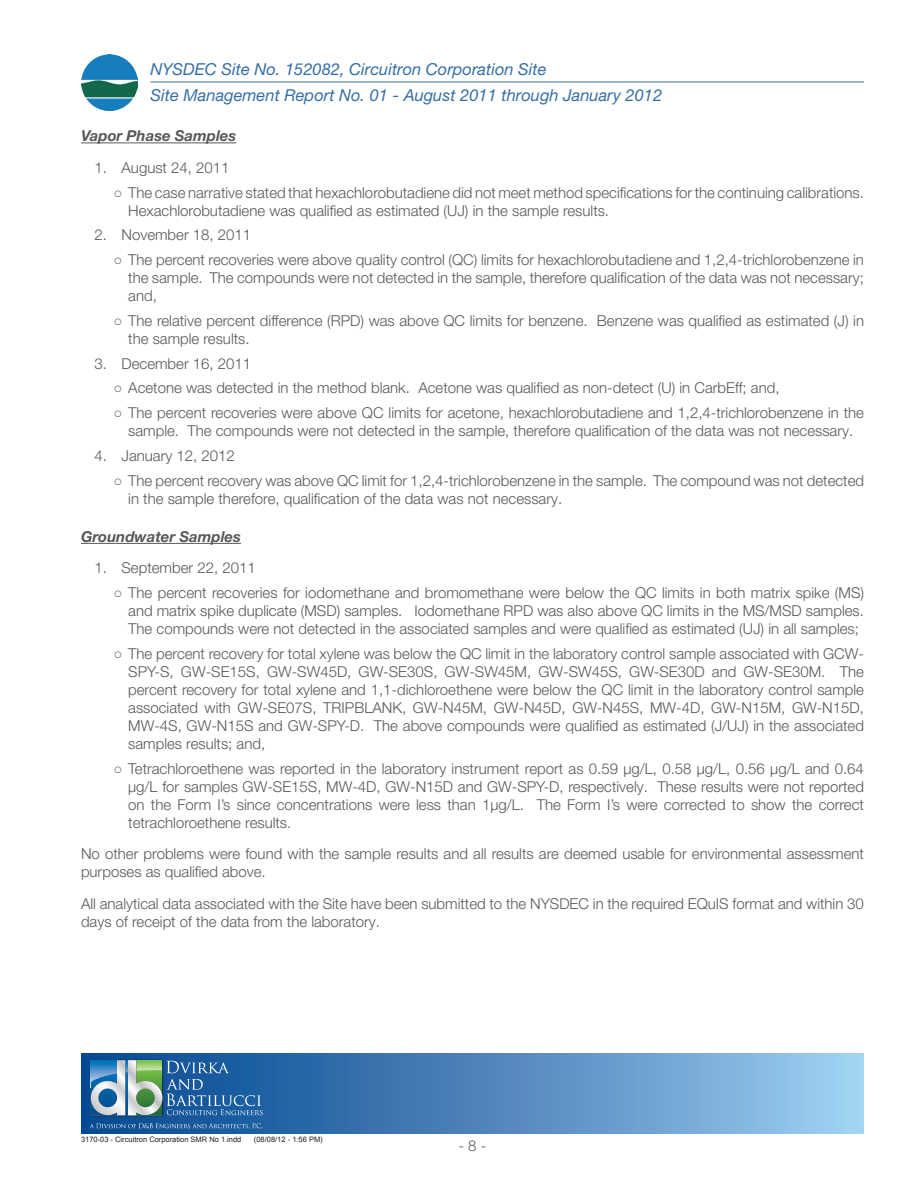
<style>
.page{position:relative;width:918px;height:1188px;background:#fff}
.page>*{position:absolute;margin:0;border:0;box-sizing:border-box;transform-origin:0 0}
.t1{font:italic 16.5px/26.5px "Helvetica Neue LT Pro";color:#014a91}
.Bullets_Open_Cirlce{font:300 15px/18px "Helvetica Neue LT Pro";color:#57585a;text-align:justify}
.Body_Text{font:300 15px/18px "Helvetica Neue LT Pro";color:#57585a}
.Bullets_Numbered{font:300 15px "Helvetica Neue LT Pro";color:#57585a}
.Heading_2{font:italic 700 15px "Helvetica Neue LT Pro";color:#57585a}
.t2{font:7.5px "Arial";color:#231f20}
.s1{font-family:"Arial Narrow";font-weight:400}
</style>
<div class="page">
<hr style="left:151px;top:82px;width:713px;height:1px;background:#014a91">
<img style="left:81px;top:54px;width:56px;height:56px">
<div style="left:81px;top:1053px;width:783px;height:81px;background:linear-gradient(to right,#00428c,#9ecbee)"></div>
<img style="left:89px;top:1059px;width:75px;height:59px">
<svg style="left:91px;top:1060px;width:172px;height:55px;background:#5689aa"></svg>
<svg style="left:90px;top:1123px;width:173px;height:6px"></svg>
<hr style="left:81px;top:143px;width:155px;height:1px;background:#57585a">
<hr style="left:81px;top:543px;width:160px;height:1px;background:#57585a">
<p class="t1" style="left:151px;top:55px;width:513px">NYSDEC Site No. 152082, Circuitron Corporation Site<br>Site Management Report No. 01 - August 2011 through January 2012</p>
<p class="Heading_2" style="left:81px;top:127px;width:157px">Vapor Phase Samples</p>
<p class="Bullets_Numbered" style="left:94px;top:158px;width:137px">1. August 24, 2011</p>
<p class="Bullets_Open_Cirlce" style="left:128px;top:183px;width:737px;text-indent:-14px"><span class="s1">○</span> The case narrative stated that hexachlorobutadiene did not meet method specifications for the continuing calibrations.<br>Hexachlorobutadiene was qualified as estimated (UJ) in the sample results.</p>
<p class="Bullets_Numbered" style="left:94px;top:226px;width:158px">2. November 18, 2011</p>
<p class="Bullets_Open_Cirlce" style="left:128px;top:250px;width:737px;text-indent:-14px"><span class="s1">○</span> The percent recoveries were above quality control (QC) limits for hexachlorobutadiene and 1,2,4-trichlorobenzene in the sample. The compounds were not detected in the sample, therefore qualification of the data was not necessary; and,</p>
<p class="Bullets_Open_Cirlce" style="left:128px;top:311px;width:737px;text-indent:-14px"><span class="s1">○</span> The relative percent difference (RPD) was above QC limits for benzene. Benzene was qualified as estimated (J) in the sample results.</p>
<p class="Bullets_Numbered" style="left:94px;top:354px;width:158px">3. December 16, 2011</p>
<p class="Bullets_Open_Cirlce" style="left:115px;top:379px;width:666px"><span class="s1">○</span> Acetone was detected in the method blank. Acetone was qualified as non-detect (U) in CarbEff; and,</p>
<p class="Bullets_Open_Cirlce" style="left:115px;top:403px;width:751px;text-align:center"><span class="s1">○</span> The percent recoveries were above QC limits for acetone, hexachlorobutadiene and 1,2,4-trichlorobenzene in the sample. The compounds were not detected in the sample, therefore qualification of the data was not necessary.</p>
<p class="Bullets_Numbered" style="left:94px;top:446px;width:142px">4. January 12, 2012</p>
<p class="Bullets_Open_Cirlce" style="left:128px;top:471px;width:737px;text-indent:-14px"><span class="s1">○</span> The percent recovery was above QC limit for 1,2,4-trichlorobenzene in the sample. The compound was not detected in the sample therefore, qualification of the data was not necessary.</p>
<p class="Heading_2" style="left:81px;top:527px;width:161px">Groundwater Samples</p>
<p class="Bullets_Numbered" style="left:94px;top:559px;width:163px">1. September 22, 2011</p>
<p class="Bullets_Open_Cirlce" style="left:128px;top:583px;width:737px;text-indent:-14px"><span class="s1">○</span> The percent recoveries for iodomethane and bromomethane were below the QC limits in both matrix spike (MS) and matrix spike duplicate (MSD) samples. Iodomethane RPD was also above QC limits in the MS/MSD samples.<br>The compounds were not detected in the associated samples and were qualified as estimated (UJ) in all samples;</p>
<p class="Bullets_Open_Cirlce" style="left:128px;top:644px;width:737px;text-indent:-14px"><span class="s1">○</span> The percent recovery for total xylene was below the QC limit in the laboratory control sample associated with GCW-SPY-S, GW-SE15S, GW-SW45D, GW-SE30S, GW-SW45M, GW-SW45S, GW-SE30D and GW-SE30M. The percent recovery for total xylene and 1,1-dichloroethene were below the QC limit in the laboratory control sample associated with GW-SE07S, TRIPBLANK, GW-N45M, GW-N45D, GW-N45S, MW-4D, GW-N15M, GW-N15D, MW-4S, GW-N15S and GW-SPY-D. The above compounds were qualified as estimated (J/UJ) in the associated samples results; and,</p>
<p class="Bullets_Open_Cirlce" style="left:128px;top:759px;width:737px;text-indent:-14px"><span class="s1">○</span> Tetrachloroethene was reported in the laboratory instrument report as 0.59 µg/L, 0.58 µg/L, 0.56 µg/L and 0.64 µg/L for samples GW-SE15S, MW-4D, GW-N15D and GW-SPY-D, respectively. These results were not reported on the Form I’s since concentrations were less than 1µg/L. The Form I’s were corrected to show the correct tetrachloroethene results.</p>
<p class="Body_Text" style="left:81px;top:844px;width:785px">No other problems were found with the sample results and all results are deemed usable for environmental assessment purposes as qualified above.</p>
<p class="Body_Text" style="left:81px;top:894px;width:784px">All analytical data associated with the Site have been submitted to the NYSDEC in the required EQuIS format and within 30 days of receipt of the data from the laboratory.</p>
<p class="t2" style="left:81px;top:1135px;width:162px">3170-03 - Circuitron Corporation SMR No 1.indd</p>
<p class="t2" style="left:254px;top:1135px;width:70px">(08/08/12 - 1:56 PM)</p>
<p class="Bullets_Open_Cirlce" style="left:459px;top:1136px;width:29px">- 8 -</p>
</div>
